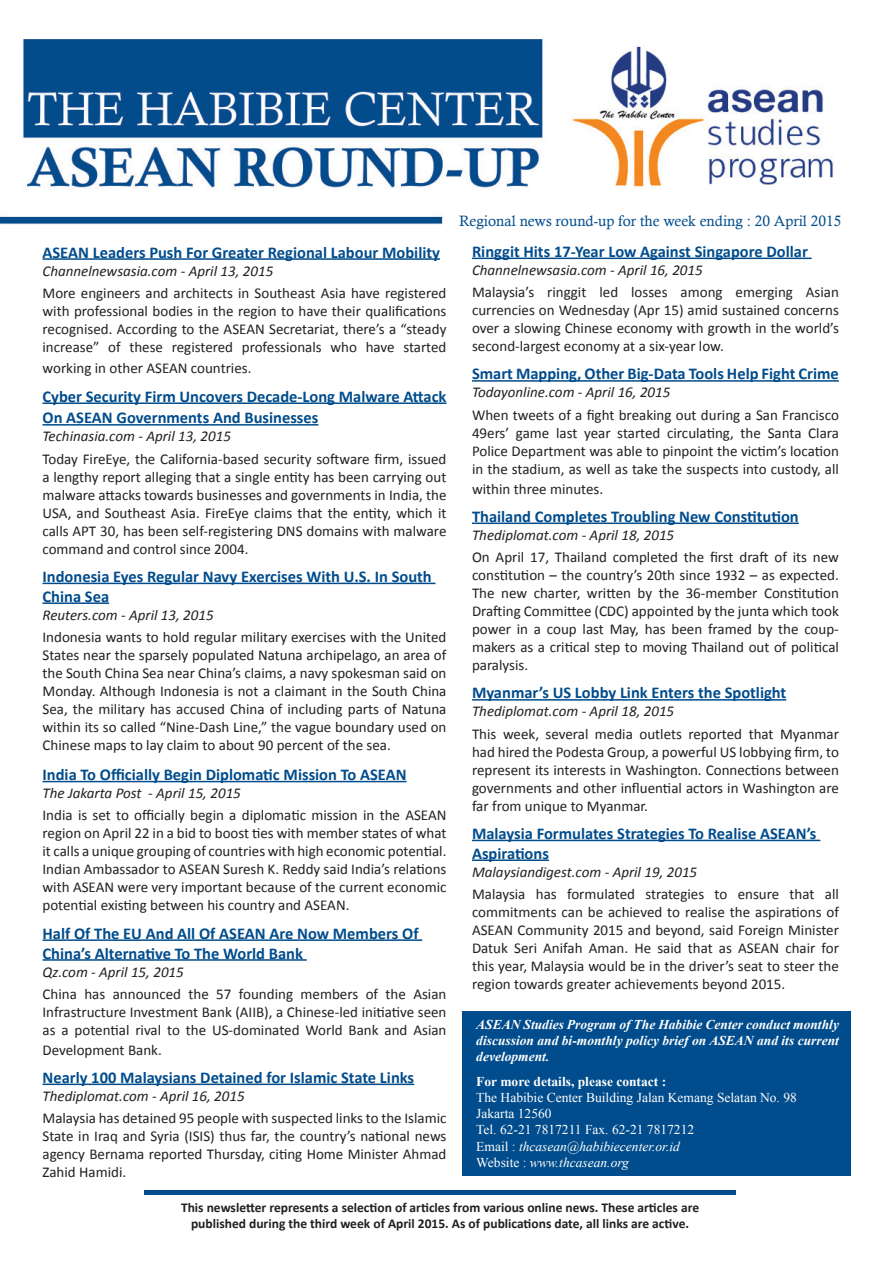
<style>
.page{position:relative;width:893px;height:1263px;background:#fff}
.page>*{position:absolute;margin:0;border:0;box-sizing:border-box;transform-origin:0 0}
.t1{font:700 16.5px/19.8px "Calibri";color:#014c8c}
.t2{font:15px/18px "Calibri";color:#231f20;text-align:justify}
.t3{font:italic 15px "Calibri";color:#231f20}
.t4{font:15px "Calisto";color:#014c8c}
.t5{font:700 13.5px/16.2px "Calibri";color:#231f20;text-align:center}
.t6{font:italic 700 13.5px/16.2px "Times New Roman";color:#fff;text-align:justify}
.t7{font:13.5px "Times New Roman";color:#fff}
.t8{font:italic 13.5px "Times New Roman";color:#fff}
.t9{font:700 13.5px "Times New Roman";color:#fff}
.s1{font-style:normal}
</style>
<div class="page">
<img style="left:0;top:40px;width:833px;height:185px">
<div style="left:462px;top:1011px;width:388px;height:165px;background:#014c8c"></div>
<hr style="left:145px;top:1191px;width:591px;height:4px;background:#014c8c">
<hr style="left:43px;top:258px;width:397px;height:2px;background:#014c8c">
<hr style="left:43px;top:402px;width:403px;height:2px;background:#014c8c">
<hr style="left:43px;top:424px;width:275px;height:2px;background:#014c8c">
<hr style="left:43px;top:583px;width:392px;height:1px;background:#014c8c">
<hr style="left:43px;top:602px;width:66px;height:2px;background:#014c8c">
<hr style="left:43px;top:781px;width:364px;height:1px;background:#014c8c">
<hr style="left:43px;top:939px;width:379px;height:2px;background:#014c8c">
<hr style="left:43px;top:959px;width:264px;height:2px;background:#014c8c">
<hr style="left:43px;top:1083px;width:371px;height:2px;background:#014c8c">
<hr style="left:472px;top:258px;width:340px;height:1px;background:#014c8c">
<hr style="left:472px;top:380px;width:367px;height:2px;background:#014c8c">
<hr style="left:472px;top:522px;width:327px;height:2px;background:#014c8c">
<hr style="left:472px;top:699px;width:314px;height:2px;background:#014c8c">
<hr style="left:472px;top:840px;width:348px;height:1px;background:#014c8c">
<hr style="left:472px;top:859px;width:77px;height:2px;background:#014c8c">
<p class="t1" style="left:43px;top:242px;width:399px">ASEAN Leaders Push For Greater Regional Labour Mobility</p>
<p class="t3" style="left:43px;top:260px;width:232px">Channelnewsasia.com - April 13, 2015</p>
<p class="t2" style="left:43px;top:284px;width:405px">More engineers and architects in Southeast Asia have registered with professional bodies in the region to have their qualifications recognised. According to the ASEAN Secretariat, there’s a “steady increase” of these registered professionals who have started</p>
<p class="t2" style="left:43px;top:359px;width:210px">working in other ASEAN countries.</p>
<p class="t1" style="left:43px;top:385px;width:405px;line-height:21.6px">Cyber Security Firm Uncovers Decade-Long Malware Attack<br>On ASEAN Governments And Businesses</p>
<p class="t3" style="left:43px;top:426px;width:190px">Techinasia.com - April 13, 2015</p>
<p class="t2" style="left:43px;top:450px;width:405px">Today FireEye, the California-based security software firm, issued a lengthy report alleging that a single entity has been carrying out malware attacks towards businesses and governments in India, the USA, and Southeast Asia. FireEye claims that the entity, which it calls APT 30, has been self-registering DNS domains with malware command and control since 2004.</p>
<p class="t1" style="left:43px;top:567px;width:391px">Indonesia Eyes Regular Navy Exercises With U.S. In South<br>China Sea</p>
<p class="t3" style="left:43px;top:604px;width:173px">Reuters.com - April 13, 2015</p>
<p class="t2" style="left:43px;top:628px;width:405px">Indonesia wants to hold regular military exercises with the United States near the sparsely populated Natuna archipelago, an area of the South China Sea near China’s claims, a navy spokesman said on Monday. Although Indonesia is not a claimant in the South China Sea, the military has accused China of including parts of Natuna within its so called “Nine-Dash Line,” the vague boundary used on Chinese maps to lay claim to about 90 percent of the sea.</p>
<p class="t1" style="left:43px;top:765px;width:366px">India To Officially Begin Diplomatic Mission To ASEAN</p>
<p class="t3" style="left:43px;top:783px;width:200px">The Jakarta Post - April 15, 2015</p>
<p class="t2" style="left:43px;top:806px;width:405px">India is set to officially begin a diplomatic mission in the ASEAN region on April 22 in a bid to boost ties with member states of what it calls a unique grouping of countries with high economic potential.<br>Indian Ambassador to ASEAN Suresh K. Reddy said India’s relations with ASEAN were very important because of the current economic potential existing between his country and ASEAN.</p>
<p class="t1" style="left:43px;top:923px;width:378px">Half Of The EU And All Of ASEAN Are Now Members Of<br>China’s Alternative To The World Bank</p>
<p class="t3" style="left:43px;top:961px;width:143px">Qz.com - April 15, 2015</p>
<p class="t2" style="left:43px;top:985px;width:405px">China has announced the 57 founding members of the Asian Infrastructure Investment Bank (AIIB), a Chinese-led initiative seen as a potential rival to the US-dominated World Bank and Asian</p>
<p class="t2" style="left:43px;top:1041px;width:121px">Development Bank.</p>
<p class="t1" style="left:43px;top:1067px;width:373px">Nearly 100 Malaysians Detained for Islamic State Links</p>
<p class="t3" style="left:43px;top:1086px;width:204px">Thediplomat.com - April 16, 2015</p>
<p class="t2" style="left:43px;top:1109px;width:405px">Malaysia has detained 95 people with suspected links to the Islamic State in Iraq and Syria (ISIS) thus far, the country’s national news agency Bernama reported Thursday, citing Home Minister Ahmad Zahid Hamidi.</p>
<p class="t4" style="left:459px;top:212px;width:384px">Regional news round-up for the week ending : 20 April 2015</p>
<p class="t1" style="left:472px;top:241px;width:337px">Ringgit Hits 17-Year Low Against Singapore Dollar</p>
<p class="t3" style="left:472px;top:260px;width:232px">Channelnewsasia.com - April 16, 2015</p>
<p class="t2" style="left:472px;top:283px;width:368px">Malaysia’s ringgit led losses among emerging Asian currencies on Wednesday (Apr 15) amid sustained concerns over a slowing Chinese economy with growth in the world’s second-largest economy at a six-year low.</p>
<p class="t1" style="left:472px;top:364px;width:368px">Smart Mapping, Other Big-Data Tools Help Fight Crime</p>
<p class="t3" style="left:472px;top:382px;width:200px">Todayonline.com - April 16, 2015</p>
<p class="t2" style="left:472px;top:406px;width:368px">When tweets of a fight breaking out during a San Francisco 49ers’ game last year started circulating, the Santa Clara Police Department was able to pinpoint the victim’s location in the stadium, as well as take the suspects into custody, all</p>
<p class="t2" style="left:472px;top:480px;width:133px">within three minutes.</p>
<p class="t1" style="left:472px;top:506px;width:328px">Thailand Completes Troubling New Constitution</p>
<p class="t3" style="left:472px;top:525px;width:204px">Thediplomat.com - April 18, 2015</p>
<p class="t2" style="left:472px;top:548px;width:368px">On April 17, Thailand completed the first draft of its new constitution – the country’s 20th since 1932 – as expected.<br>The new charter, written by the 36-member Constitution Drafting Committee (CDC) appointed by the junta which took power in a coup last May, has been framed by the coup&shy;makers as a critical step to moving Thailand out of political paralysis.</p>
<p class="t1" style="left:472px;top:683px;width:316px">Myanmar’s US Lobby Link Enters the Spotlight</p>
<p class="t3" style="left:472px;top:701px;width:204px">Thediplomat.com - April 18, 2015</p>
<p class="t2" style="left:472px;top:725px;width:368px">This week, several media outlets reported that Myanmar had hired the Podesta Group, a powerful US lobbying firm, to represent its interests in Washington. Connections between governments and other influential actors in Washington are far from unique to Myanmar.</p>
<p class="t1" style="left:472px;top:824px;width:346px">Malaysia Formulates Strategies To Realise ASEAN’s<br>Aspirations</p>
<p class="t3" style="left:472px;top:861px;width:227px">Malaysiandigest.com - April 19, 2015</p>
<p class="t2" style="left:472px;top:885px;width:368px">Malaysia has formulated strategies to ensure that all commitments can be achieved to realise the aspirations of ASEAN Community 2015 and beyond, said Foreign Minister Datuk Seri Anifah Aman. He said that as ASEAN chair for this year, Malaysia would be in the driver’s seat to steer the region towards greater achievements beyond 2015.</p>
<p class="t6" style="left:476px;top:1016px;width:364px">ASEAN Studies Program of The Habibie Center conduct monthly discussion and bi-monthly policy brief on ASEAN and its current development.</p>
<p class="t9" style="left:476px;top:1072px;width:191px">For more details, please contact :</p>
<p class="t7" style="left:476px;top:1088px;width:322px">The Habibie Center Building Jalan Kemang Selatan No. 98</p>
<p class="t7" style="left:476px;top:1104px;width:77px">Jakarta 12560</p>
<p class="t7" style="left:476px;top:1121px;width:219px">Tel. 62-21 7817211 Fax. 62-21 7817212</p>
<p class="t8" style="left:476px;top:1137px;width:205px"><span class="s1">Email :</span> thcasean@habibiecenter.or.id</p>
<p class="t8" style="left:476px;top:1153px;width:154px"><span class="s1">Website :</span> www.thcasean.org</p>
<p class="t5" style="left:181px;top:1199px;width:520px">This newsletter represents a selection of articles from various online news. These articles are published during the third week of April 2015. As of publications date, all links are active.</p>
</div>
